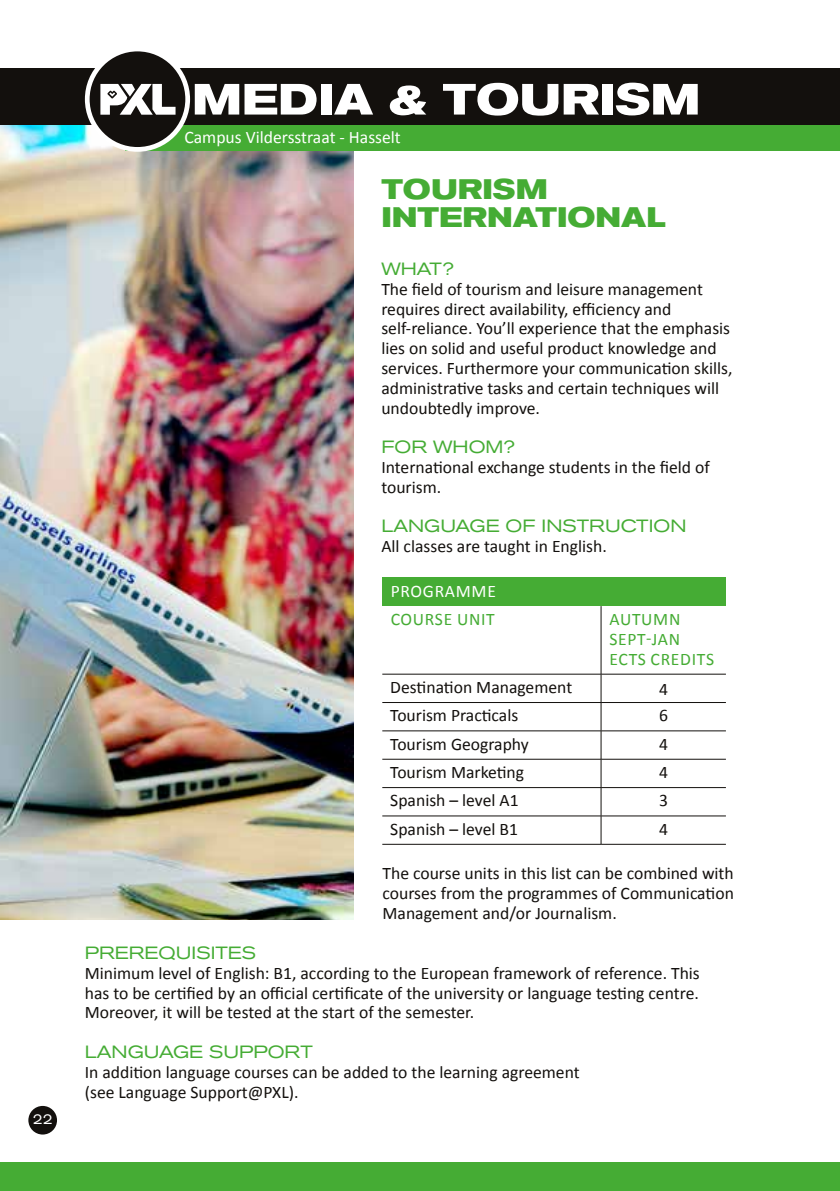
<style>
.page{position:relative;width:840px;height:1191px;background:#fff}
.page>*{position:absolute;margin:0;border:0;box-sizing:border-box;transform-origin:0 0}
.t1{font:700 expanded 28px/28px "Akzidenz Grotesk BQ";color:#45ac34}
.t2{font:17.6px/19.8px "Calibri";color:#13100d}
.t3{font:expanded 17.6px "Akzidenz Grotesk BQ";color:#45ac34}
.t4{font:17.6px/19.8px "Calibri";letter-spacing:.04em;color:#45ac34}
.t5{font:17.6px "Calibri";color:#fff}
.t6{font:17.6px "Calibri";letter-spacing:.04em;color:#fff}
.t7{font:expanded 14px "Akzidenz Grotesk BQ";color:#fff}
</style>
<div class="page">
<div style="left:28px;top:1106px;width:29px;height:28px;background:#13100d;border-radius:50%"></div>
<div style="left:0;top:1162px;width:839px;height:29px;background:#45ac34"></div>
<img style="left:0;top:125px;width:353px;height:794px">
<div style="left:125px;top:114px;width:714px;height:36px;background:#45ac34"></div>
<div style="left:0;top:68px;width:839px;height:57px;background:#13100d"></div>
<svg style="left:85px;top:47px;width:105px;height:105px;fill:#fff"></svg>
<div style="left:90px;top:51px;width:95px;height:96px;background:#13100d;border-radius:50%"></div>
<svg style="left:100px;top:84px;width:75px;height:31px"></svg>
<svg style="left:195px;top:84px;width:121px;height:31px"></svg>
<div style="left:320px;top:84px;width:11px;height:31px;background:#fff"></div>
<svg style="left:334px;top:84px;width:39px;height:31px"></svg>
<svg style="left:389px;top:85px;width:37px;height:30px"></svg>
<svg style="left:443px;top:83px;width:155px;height:33px"></svg>
<div style="left:601px;top:84px;width:11px;height:31px;background:#fff"></div>
<svg style="left:615px;top:83px;width:82px;height:32px"></svg>
<div style="left:382px;top:578px;width:343px;height:28px;background:#45ac34"></div>
<hr style="left:382px;top:674px;width:218px;height:1px;background:#13100d">
<hr style="left:600px;top:674px;width:125px;height:1px;background:#13100d">
<hr style="left:600px;top:606px;width:1px;height:68px;background:#13100d">
<svg style="left:600px;top:674px;width:1px;height:170px"></svg>
<hr style="left:382px;top:702px;width:218px;height:1px;background:#13100d">
<hr style="left:600px;top:702px;width:125px;height:1px;background:#13100d">
<hr style="left:382px;top:730px;width:218px;height:1px;background:#13100d">
<hr style="left:600px;top:730px;width:125px;height:1px;background:#13100d">
<hr style="left:382px;top:759px;width:218px;height:1px;background:#13100d">
<hr style="left:600px;top:759px;width:125px;height:1px;background:#13100d">
<hr style="left:382px;top:787px;width:218px;height:1px;background:#13100d">
<hr style="left:600px;top:787px;width:125px;height:1px;background:#13100d">
<hr style="left:382px;top:815px;width:218px;height:1px;background:#13100d">
<hr style="left:600px;top:815px;width:125px;height:1px;background:#13100d">
<hr style="left:382px;top:844px;width:218px;height:1px;background:#13100d">
<hr style="left:600px;top:844px;width:125px;height:1px;background:#13100d">
<p class="t7" style="left:33px;top:1111px;width:21px">22</p>
<p class="t5" style="left:184px;top:126px;width:218px">Campus Vildersstraat - Hasselt</p>
<h1 class="t1" style="left:381px;top:176px;width:286px">TOURISM<br>INTERNATIONAL</h1>
<p class="t3" style="left:381px;top:259px;width:74px">WHAT?</p>
<p class="t2" style="left:381px;top:279px;width:352px">The field of tourism and leisure management requires direct availability, efficiency and self-reliance. You’ll experience that the emphasis lies on solid and useful product knowledge and services. Furthermore your communication skills, administrative tasks and certain techniques will undoubtedly improve.</p>
<p class="t3" style="left:381px;top:437px;width:135px">FOR WHOM?</p>
<p class="t2" style="left:381px;top:457px;width:330px">International exchange students in the field of tourism.</p>
<p class="t3" style="left:381px;top:516px;width:306px">LANGUAGE OF INSTRUCTION</p>
<p class="t2" style="left:381px;top:536px;width:227px">All classes are taught in English.</p>
<p class="t6" style="left:390px;top:579px;width:107px">PROGRAMME</p>
<p class="t4" style="left:390px;top:609px;width:106px">COURSE UNIT</p>
<p class="t4" style="left:609px;top:609px;width:106px">AUTUMN<br>SEPT-JAN<br>ECTS CREDITS</p>
<p class="t2" style="left:390px;top:677px;width:183px">Destination Management</p>
<p class="t2" style="left:658px;top:679px;width:10px">4</p>
<p class="t2" style="left:390px;top:705px;width:129px">Tourism Practicals</p>
<p class="t2" style="left:658px;top:705px;width:10px">6</p>
<p class="t2" style="left:390px;top:734px;width:140px">Tourism Geography</p>
<p class="t2" style="left:658px;top:734px;width:10px">4</p>
<p class="t2" style="left:390px;top:762px;width:135px">Tourism Marketing</p>
<p class="t2" style="left:658px;top:762px;width:10px">4</p>
<p class="t2" style="left:390px;top:790px;width:130px">Spanish – level A1</p>
<p class="t2" style="left:658px;top:790px;width:10px">3</p>
<p class="t2" style="left:390px;top:819px;width:129px">Spanish – level B1</p>
<p class="t2" style="left:658px;top:819px;width:10px">4</p>
<p class="t2" style="left:382px;top:863px;width:352px;text-align:justify">The course units in this list can be combined with courses from the programmes of Communication Management and/or Journalism.</p>
<p class="t3" style="left:85px;top:942px;width:173px">PREREQUISITES</p>
<p class="t2" style="left:85px;top:963px;width:616px;text-align:justify">Minimum level of English: B1, according to the European framework of reference. This has to be certified by an official certificate of the university or language testing centre.<br>Moreover, it will be tested at the start of the semester.</p>
<p class="t3" style="left:85px;top:1041px;width:229px">LANGUAGE SUPPORT</p>
<p class="t2" style="left:85px;top:1062px;width:496px">In addition language courses can be added to the learning agreement (see Language Support@PXL).</p>
</div>
